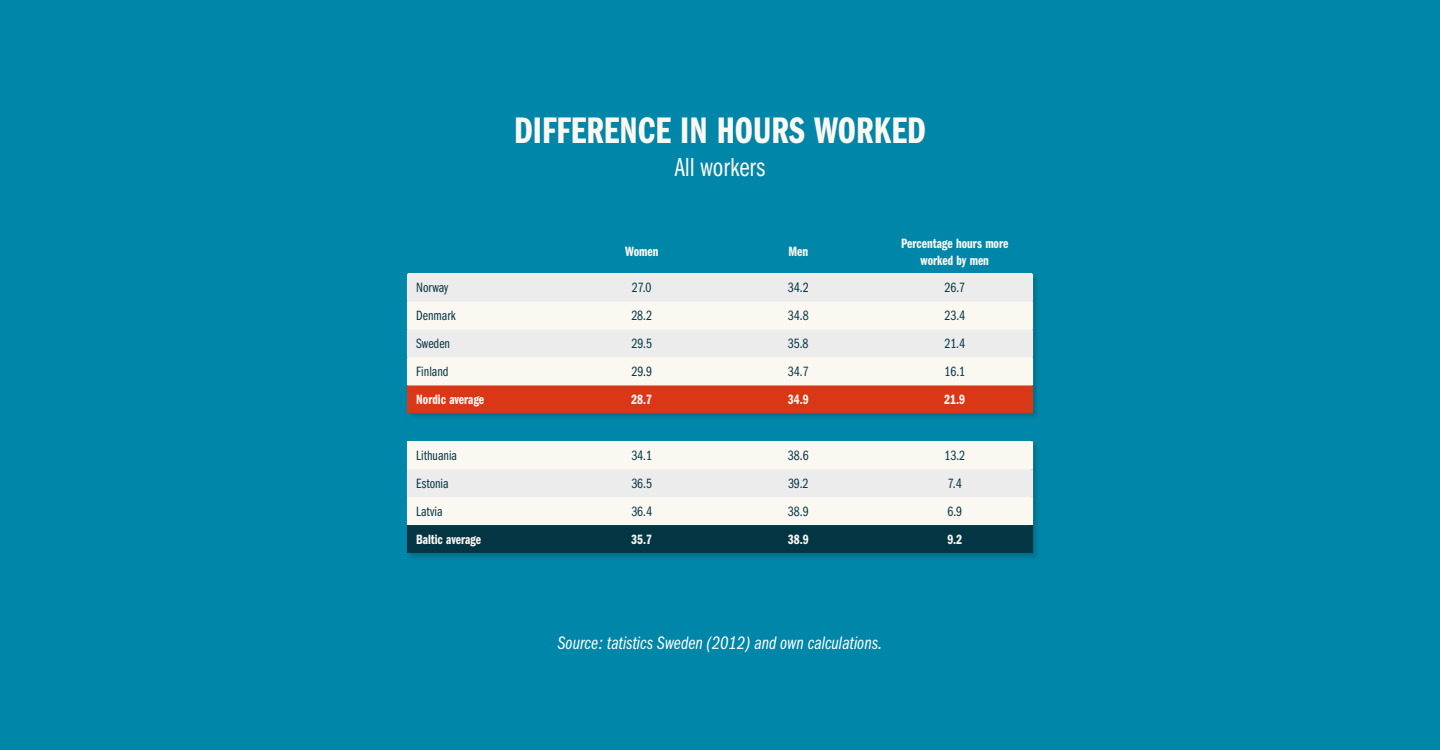
<style>
.page{position:relative;width:1440px;height:750px;background:#0086a8}
.page>*{position:absolute;margin:0;border:0;box-sizing:border-box;transform-origin:0 0}
.t1{font:38.25px "Franklin Gothic URW Com Dem";color:#fbf8f2}
.t2{font:27px "Franklin Gothic URW Com Boo";color:#fbf8f2}
.t3{font:18.75px "Franklin Gothic URW Com Boo Ita";color:#fff}
.t4{font:13.95px "Franklin Gothic URW Com Boo";color:#033542}
.t5{font:13.95px/16.7px "Franklin Gothic URW Com Dem";color:#fbf8f2;text-align:center}
</style>
<div class="page">
<div style="left:407px;top:441px;width:632px;height:119px;background:#007795"></div>
<div style="left:407px;top:274px;width:626px;height:28px;background:#ececec"></div>
<svg style="left:407px;top:302px;width:626px;height:223px;background:#d3e3e4"></svg>
<div style="left:407px;top:385px;width:626px;height:28px;background:#da3717"></div>
<div style="left:407px;top:525px;width:626px;height:28px;background:#033542"></div>
<h1 class="t1" style="left:514px;top:109px;width:413px">DIFFERENCE IN HOURS WORKED</h1>
<h2 class="t2" style="left:675px;top:152px;width:92px">All workers</h2>
<p class="t5" style="left:625px;top:243px;width:35px">Women</p>
<p class="t5" style="left:788px;top:243px;width:21px">Men</p>
<p class="t5" style="left:901px;top:235px;width:109px">Percentage hours more worked by men</p>
<p class="t4" style="left:416px;top:280px;width:34px">Norway</p>
<p class="t4" style="left:632px;top:280px;width:21px">27.0</p>
<p class="t4" style="left:788px;top:280px;width:22px">34.2</p>
<p class="t4" style="left:944px;top:280px;width:22px">26.7</p>
<p class="t4" style="left:416px;top:308px;width:41px">Denmark</p>
<p class="t4" style="left:631px;top:308px;width:22px">28.2</p>
<p class="t4" style="left:788px;top:308px;width:22px">34.8</p>
<p class="t4" style="left:944px;top:308px;width:22px">23.4</p>
<p class="t4" style="left:416px;top:336px;width:35px">Sweden</p>
<p class="t4" style="left:631px;top:336px;width:22px">29.5</p>
<p class="t4" style="left:788px;top:336px;width:22px">35.8</p>
<p class="t4" style="left:945px;top:336px;width:22px">21.4</p>
<p class="t4" style="left:416px;top:364px;width:34px">Finland</p>
<p class="t4" style="left:631px;top:364px;width:22px">29.9</p>
<p class="t4" style="left:788px;top:364px;width:22px">34.7</p>
<p class="t4" style="left:944px;top:364px;width:22px">16.1</p>
<p class="t5" style="left:416px;top:391px;width:69px">Nordic average</p>
<p class="t5" style="left:631px;top:391px;width:23px">28.7</p>
<p class="t5" style="left:788px;top:391px;width:22px">34.9</p>
<p class="t5" style="left:944px;top:391px;width:22px">21.9</p>
<p class="t4" style="left:416px;top:448px;width:42px">Lithuania</p>
<p class="t4" style="left:631px;top:448px;width:22px">34.1</p>
<p class="t4" style="left:788px;top:448px;width:22px">38.6</p>
<p class="t4" style="left:944px;top:448px;width:22px">13.2</p>
<p class="t4" style="left:416px;top:476px;width:34px">Estonia</p>
<p class="t4" style="left:631px;top:476px;width:22px">36.5</p>
<p class="t4" style="left:788px;top:476px;width:22px">39.2</p>
<p class="t4" style="left:948px;top:476px;width:15px">7.4</p>
<p class="t4" style="left:416px;top:504px;width:28px">Latvia</p>
<p class="t4" style="left:631px;top:504px;width:22px">36.4</p>
<p class="t4" style="left:788px;top:504px;width:22px">38.9</p>
<p class="t4" style="left:947px;top:504px;width:16px">6.9</p>
<p class="t5" style="left:416px;top:531px;width:66px">Baltic average</p>
<p class="t5" style="left:631px;top:531px;width:22px">35.7</p>
<p class="t5" style="left:788px;top:531px;width:23px">38.9</p>
<p class="t5" style="left:947px;top:531px;width:16px">9.2</p>
<h3 class="t3" style="left:558px;top:633px;width:326px">Source: tatistics Sweden (2012) and own calculations.</h3>
</div>
